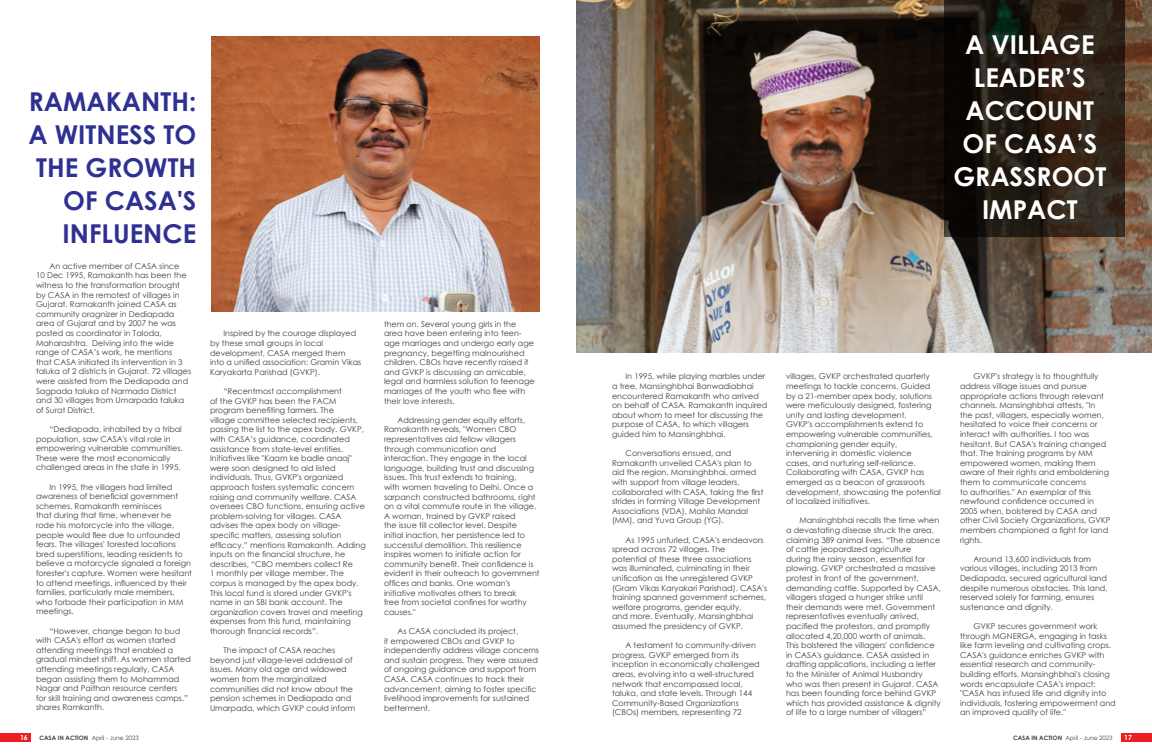
<style>
.page{position:relative;width:1152px;height:756px;background:#fff}
.page>*{position:absolute;margin:0;border:0;box-sizing:border-box;transform-origin:0 0}
.t1{font:700 26px/33px "Century Gothic";color:#2e3092;text-align:right}
.t2{font:700 26px/33px "Century Gothic";color:#fff;text-align:center}
.t3{font:8px/9.6px "Century Gothic";color:#414042}
.t4{font:700 7px "Century Gothic";color:#fff}
.t5{font:6px "Century Gothic";color:#414042}
.s1{font-weight:700}
</style>
<div class="page">
<div style="left:1122px;top:734px;width:30px;height:8px;background:#ed1d24"></div>
<div style="left:0;top:734px;width:30px;height:8px;background:#ed1d24"></div>
<img style="left:211px;top:36px;width:329px;height:276px">
<img style="left:576px;top:0;width:576px;height:352px">
<svg style="left:945px;top:0;width:180px;height:237px;background:#231b13"></svg>
<h1 class="t1" style="left:28px;top:84px;width:169px">RAMAKANTH:<br>A WITNESS TO<br>THE GROWTH<br>OF CASA'S<br>INFLUENCE</h1>
<p class="t3" style="left:36px;top:261px;width:157px;text-indent:13px">An active member of CASA since<br>10 Dec 1995, Ramakanth has been the witness to the transformation brought by CASA in the remotest of villages in Gujarat. Ramakanth joined CASA as community oragnizer in Dediapada area of Gujarat and by 2007 he was posted as coordinator in Taloda, Maharashtra. Delving into the wide range of CASA’s work, he mentions<br>that CASA initiated its intervention in 3 taluka of 2 districts in Gujarat. 72 villages were assisted from the Dediapada and Sagpada taluka of Narmada District and 30 villages from Umarpada taluka of Surat District.</p>
<p class="t3" style="left:36px;top:424px;width:148px;text-indent:13px">“Dediapada, inhabited by a tribal population, saw CASA's vital role in empowering vulnerable communities.<br>These were the most economically challenged areas in the state in 1995.</p>
<p class="t3" style="left:36px;top:482px;width:158px;text-indent:13px">In 1995, the villagers had limited awareness of beneficial government schemes. Ramakanth reminisces<br>that during that time, whenever he<br>rode his motorcycle into the village, people would flee due to unfounded fears. The villages' forested locations bred superstitions, leading residents to believe a motorcycle signaled a foreign forester's capture. Women were hesitant to attend meetings, influenced by their families, particularly male members, who forbade their participation in MM meetings.</p>
<p class="t3" style="left:36px;top:626px;width:156px;text-indent:13px">“However, change began to bud with CASA's effort as women started attending meetings that enabled a gradual mindset shift. As women started attending meetings regularly, CASA began assisting them to Mohammad Nagar and Paithan resource centers<br>for skill training and awareness camps.” shares Ramkanth.</p>
<p class="t3" style="left:210px;top:329px;width:153px;text-indent:13px">Inspired by the courage displayed by these small groups in local development, CASA merged them into a unified association: Gramin Vikas Karyakarta Parishad (GVKP).</p>
<p class="t3" style="left:210px;top:386px;width:157px;text-indent:13px">“Recentmost accomplishment<br>of the GVKP has been the FACM program benefiting farmers. The<br>village committee selected recipients, passing the list to the apex body. GVKP, with CASA’s guidance, coordinated assistance from state-level entities.<br>Initiatives like "Kaam ke badle anaaj" were soon designed to aid listed individuals. Thus, GVKP's organized approach fosters systematic concern raising and community welfare. CASA oversees CBO functions, ensuring active problem-solving for villages. CASA advises the apex body on village&shy;specific matters, assessing solution efficacy.” mentions Ramakanth. Adding inputs on the financial structure, he describes, “CBO members collect Re<br>1 monthly per village member. The corpus is managed by the apex body.<br>This local fund is stored under GVKP's name in an SBI bank account. The organization covers travel and meeting expenses from this fund, maintaining thorough financial records”.</p>
<p class="t3" style="left:210px;top:645px;width:147px;text-indent:13px">The impact of CASA reaches beyond just village-level addressal of issues. Many old age and widowed women from the marginalized communities did not know about the pension schemes in Dediapada and<br>Umarpada, which GVKP could inform</p>
<p class="t3" style="left:384px;top:319px;width:152px">them on. Several young girls in the area have been entering into teen&shy;age marriages and undergo early age pregnancy, begetting malnourished children. CBOs have recently raised it and GVKP is discussing an amicable, legal and harmless solution to teenage marriages of the youth who flee with their love interests.</p>
<p class="t3" style="left:384px;top:415px;width:157px;text-indent:13px">Addressing gender equity efforts, Ramakanth reveals, "Women CBO representatives aid fellow villagers through communication and interaction. They engage in the local language, building trust and discussing issues. This trust extends to training,<br>with women traveling to Delhi. Once a sarpanch constructed bathrooms, right on a vital commute route in the village.<br>A woman, trained by GVKP raised<br>the issue till collector level. Despite<br>initial inaction, her persistence led to successful demolition. This resilience inspires women to initiate action for community benefit. Their confidence is evident in their outreach to government offices and banks. One woman's initiative motivates others to break<br>free from societal confines for worthy causes."</p>
<p class="t3" style="left:384px;top:626px;width:157px;text-indent:13px">As CASA concluded its project,<br>it empowered CBOs and GVKP to independently address village concerns and sustain progress. They were assured of ongoing guidance and support from CASA. CASA continues to track their advancement, aiming to foster specific livelihood improvements for sustained betterment.</p>
<h1 class="t2" style="left:953px;top:27px;width:154px">A VILLAGE<br>LEADER’S<br>ACCOUNT<br>OF CASA’S<br>GRASSROOT<br>IMPACT</h1>
<p class="t3" style="left:612px;top:372px;width:157px;text-indent:13px">In 1995, while playing marbles under a tree, Mansinghbhai Banwadiabhai encountered Ramakanth who arrived on behalf of CASA. Ramakanth inquired about whom to meet for discussing the purpose of CASA, to which villagers guided him to Mansinghbhai.</p>
<p class="t3" style="left:612px;top:448px;width:153px;text-indent:13px">Conversations ensued, and Ramakanth unveiled CASA's plan to aid the region. Mansinghbhai, armed with support from village leaders, collaborated with CASA, taking the first strides in forming Village Development Associations (VDA), Mahila Mandal (MM), and Yuva Group (YG).</p>
<p class="t3" style="left:612px;top:535px;width:157px;text-indent:13px">As 1995 unfurled, CASA's endeavors spread across 72 villages. The<br>potential of these three associations was illuminated, culminating in their unification as the unregistered GVKP (Gram Vikas Karyakari Parishad). CASA's training spanned government schemes, welfare programs, gender equity,<br>and more. Eventually, Mansinghbhai assumed the presidency of GVKP.</p>
<p class="t3" style="left:612px;top:640px;width:149px;text-indent:13px">A testament to community-driven progress, GVKP emerged from its inception in economically challenged areas, evolving into a well-structured network that encompassed local, taluka, and state levels. Through 144<br>Community-Based Organizations (CBOs) members, representing 72</p>
<p class="t3" style="left:786px;top:372px;width:156px">villages, GVKP orchestrated quarterly meetings to tackle concerns. Guided by a 21-member apex body, solutions were meticulously designed, fostering unity and lasting development.<br>GVKP's accomplishments extend to empowering vulnerable communities, championing gender equity, intervening in domestic violence<br>cases, and nurturing self-reliance.<br>Collaborating with CASA, GVKP has emerged as a beacon of grassroots development, showcasing the potential of localized initiatives.</p>
<p class="t3" style="left:786px;top:516px;width:156px;text-indent:13px">Mansinghbhai recalls the time when a devastating disease struck the area, claiming 389 animal lives. “The absence of cattle jeopardized agriculture<br>during the rainy season, essential for plowing. GVKP orchestrated a massive protest in front of the government, demanding cattle. Supported by CASA, villagers staged a hunger strike until their demands were met. Government representatives eventually arrived, pacified the protestors, and promptly allocated 4,20,000 worth of animals.<br>This bolstered the villagers' confidence in CASA's guidance. CASA assisted in drafting applications, including a letter to the Minister of Animal Husbandry who was then present in Gujarat. CASA has been founding force behind GVKP which has provided assistance &amp; dignity of life to a large number of villagers”</p>
<p class="t3" style="left:960px;top:372px;width:152px;text-indent:13px">GVKP's strategy is to thoughtfully address village issues and pursue appropriate actions through relevant channels. Mansinghbhai attests, "In<br>the past, villagers, especially women, hesitated to voice their concerns or interact with authorities. I too was hesitant. But CASA's training changed that. The training programs by MM empowered women, making them aware of their rights and emboldening them to communicate concerns<br>to authorities." An exemplar of this newfound confidence occurred in 2005 when, bolstered by CASA and other Civil Society Organizations, GVKP members championed a fight for land rights.</p>
<p class="t3" style="left:960px;top:554px;width:149px;text-indent:13px">Around 13,600 individuals from various villages, including 2013 from Dediapada, secured agricultural land despite numerous obstacles. This land, reserved solely for farming, ensures sustenance and dignity.</p>
<p class="t3" style="left:960px;top:621px;width:157px;text-indent:13px">GVKP secures government work through MGNERGA, engaging in tasks like farm leveling and cultivating crops.<br>CASA's guidance enriches GVKP with essential research and community&shy;building efforts. Mansinghbhai's closing words encapsulate CASA's impact: "CASA has infused life and dignity into individuals, fostering empowerment and an improved quality of life."</p>
<p class="t4" style="left:20px;top:733px;width:9px">16</p>
<p class="t5" style="left:39px;top:734px;width:101px"><span class="s1">CASA IN ACTION</span> April - June 2023</p>
<p class="t5" style="left:1013px;top:734px;width:101px"><span class="s1">CASA IN ACTION</span> April - June 2023</p>
<p class="t4" style="left:1124px;top:733px;width:9px">17</p>
</div>
